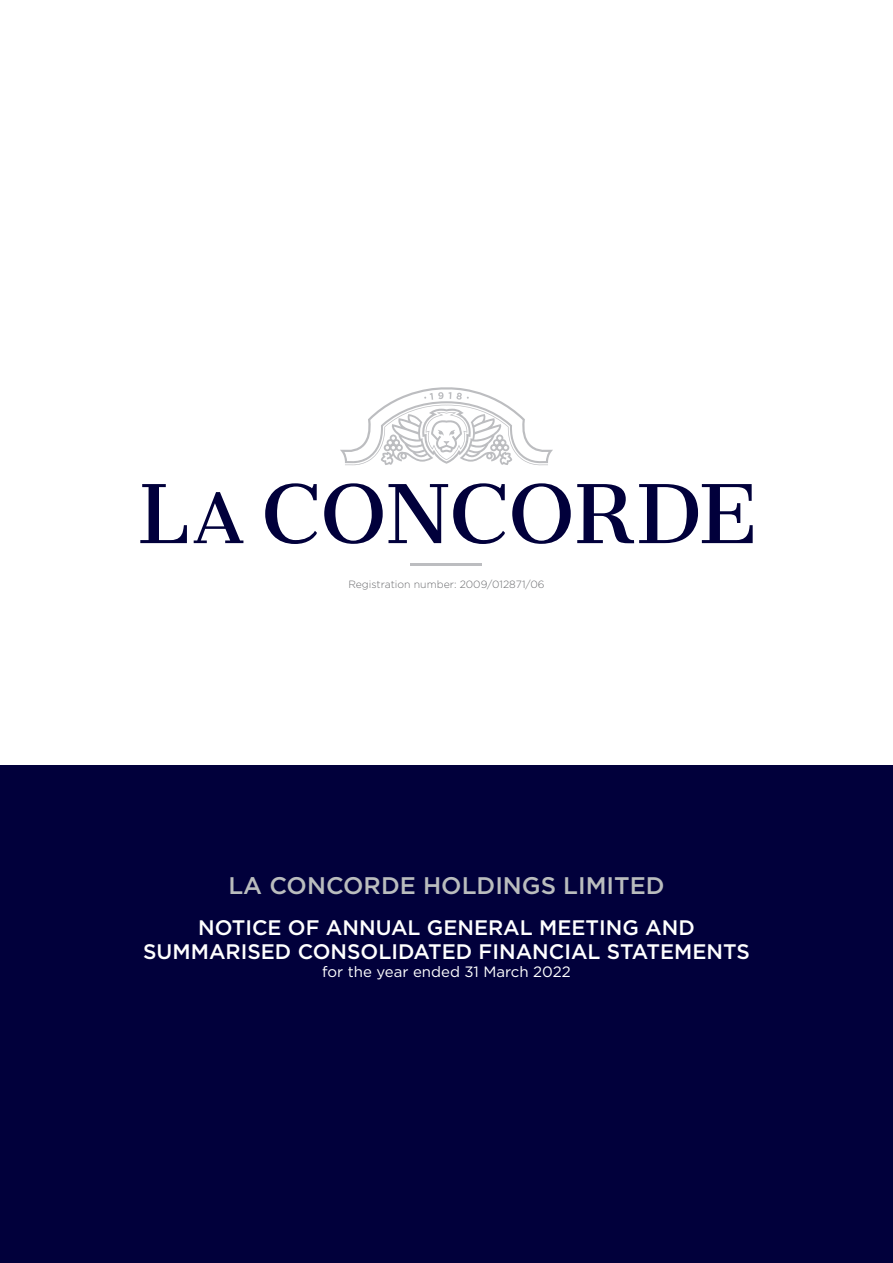
<style>
.page{position:relative;width:893px;height:1263px;background:#fff}
.page>*{position:absolute;margin:0;border:0;box-sizing:border-box;transform-origin:0 0}
.t1{font:500 24px "Gotham";color:#babdbe}
.t2{font:500 21px/24px "Gotham";color:#fff;text-align:center}
.t3{font:15px "Gotham";color:#fff}
.t4{font:300 10.5px "Gotham";color:#6c6d70}
</style>
<div class="page">
<div style="left:0;top:765px;width:893px;height:498px;background:#01003b"></div>
<svg style="left:512px;top:483px;width:59px;height:61px"></svg>
<svg style="left:194px;top:492px;width:49px;height:51px"></svg>
<svg style="left:140px;top:484px;width:47px;height:59px"></svg>
<svg style="left:265px;top:483px;width:52px;height:61px"></svg>
<svg style="left:324px;top:483px;width:181px;height:61px"></svg>
<svg style="left:577px;top:484px;width:176px;height:59px"></svg>
<hr style="left:410px;top:563px;width:72px;height:3px;background:#bcbdc0">
<svg style="left:340px;top:387px;width:213px;height:78px"></svg>
<p class="t4" style="left:348px;top:577px;width:198px">Registration number: 2009/012871/06</p>
<p class="t1" style="left:228px;top:869px;width:438px">LA CONCORDE HOLDINGS LIMITED</p>
<p class="t2" style="left:143px;top:915px;width:608px">NOTICE OF ANNUAL GENERAL MEETING AND<br>SUMMARISED CONSOLIDATED FINANCIAL STATEMENTS</p>
<p class="t3" style="left:322px;top:962px;width:250px">for the year ended 31 March 2022</p>
</div>
